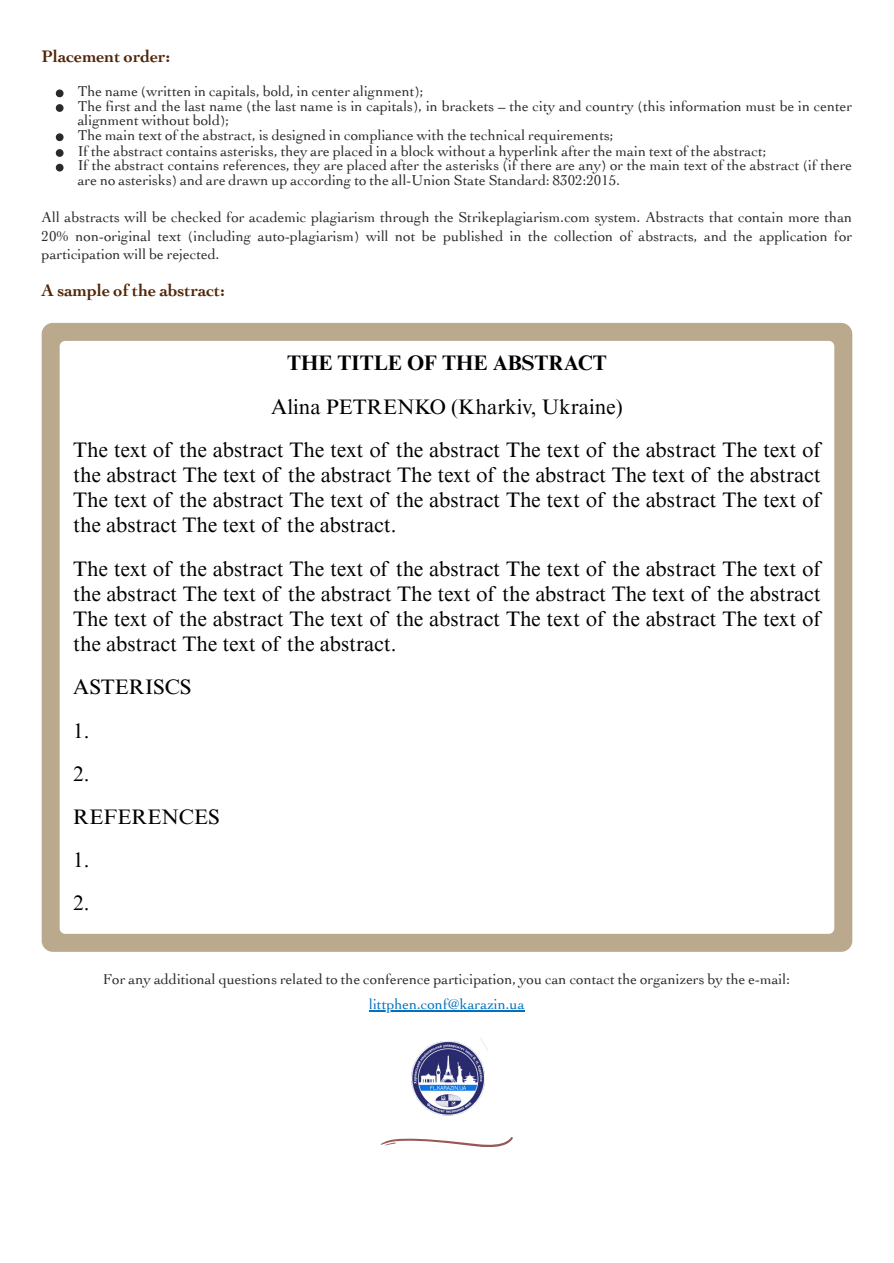
<style>
.page{position:relative;width:894px;height:1263px;background:#fff}
.page>*{position:absolute;margin:0;border:0;box-sizing:border-box;transform-origin:0 0}
.t1{font:21px/25.2px "Times NRMT Pro";color:#000;text-align:justify}
.t2{font:21px "Badr LT Bold";color:#512507}
.t3{font:700 21px "Times NRMT Pro";color:#000}
.t4{font:18px/18.6px "Badr LT Light";color:#2b2929}
.s1{color:#0070c0}
</style>
<div class="page">
<hr style="left:369px;top:1010px;width:155px;height:1px;background:#0070c0">
<svg style="left:56px;top:90px;width:7px;height:7px"></svg>
<svg style="left:56px;top:104px;width:7px;height:8px"></svg>
<svg style="left:56px;top:133px;width:7px;height:8px"></svg>
<svg style="left:56px;top:149px;width:7px;height:8px"></svg>
<svg style="left:56px;top:164px;width:7px;height:7px"></svg>
<div style="left:42px;top:323px;width:810px;height:629px;background:#bba98e"></div>
<svg style="left:60px;top:341px;width:774px;height:593px"></svg>
<img style="left:411px;top:1037px;width:76px;height:79px">
<svg style="left:380px;top:1137px;width:133px;height:9px"></svg>
<h1 class="t2" style="left:42px;top:42px;width:128px">Placement order:</h1>
<p class="t4" style="left:78px;top:81px;width:347px">The name (written in capitals, bold, in center alignment);</p>
<p class="t4" style="left:78px;top:98px;width:775px;line-height:14.1px">The first and the last name (the last name is in capitals), in brackets – the city and country (this information must be in center alignment without bold);</p>
<p class="t4" style="left:78px;top:125px;width:537px">The main text of the abstract, is designed in compliance with the technical requirements;</p>
<p class="t4" style="left:78px;top:140px;width:690px">If the abstract contains asterisks, they are placed in a block without a hyperlink after the main text of the abstract;</p>
<p class="t4" style="left:78px;top:157px;width:775px;line-height:14.1px">If the abstract contains references, they are placed after the asterisks (if there are any) or the main text of the abstract (if there are no asterisks) and are drawn up according to the all-Union State Standard: 8302:2015.</p>
<p class="t4" style="left:42px;top:206px;width:811px;text-align:justify">All abstracts will be checked for academic plagiarism through the Strikeplagiarism.com system. Abstracts that contain more than 20% non-original text (including auto-plagiarism) will not be published in the collection of abstracts, and the application for participation will be rejected.</p>
<h1 class="t2" style="left:42px;top:276px;width:183px">A sample of the abstract:</h1>
<h1 class="t3" style="left:287px;top:355px;width:321px">THE TITLE OF THE ABSTRACT</h1>
<p class="t1" style="left:271px;top:397px;width:353px">Alina PETRENKO (Kharkiv, Ukraine)</p>
<p class="t1" style="left:73px;top:440px;width:748px">The text of the abstract The text of the abstract The text of the abstract The text of the abstract The text of the abstract The text of the abstract The text of the abstract The text of the abstract The text of the abstract The text of the abstract The text of the abstract The text of the abstract.</p>
<p class="t1" style="left:73px;top:559px;width:748px">The text of the abstract The text of the abstract The text of the abstract The text of the abstract The text of the abstract The text of the abstract The text of the abstract The text of the abstract The text of the abstract The text of the abstract The text of the abstract The text of the abstract.</p>
<p class="t1" style="left:73px;top:677px;width:120px">ASTERISCS</p>
<p class="t1" style="left:73px;top:721px;width:18px">1.</p>
<p class="t1" style="left:73px;top:764px;width:18px">2.</p>
<p class="t1" style="left:73px;top:806px;width:148px">REFERENCES</p>
<p class="t1" style="left:73px;top:850px;width:18px">1.</p>
<p class="t1" style="left:73px;top:893px;width:18px">2.</p>
<p class="t4" style="left:103px;top:966px;width:686px;line-height:24.8px;text-align:center">For any additional questions related to the conference participation, you can contact the organizers by the e-mail: <span class="s1">littphen.conf@karazin.ua</span></p>
</div>
